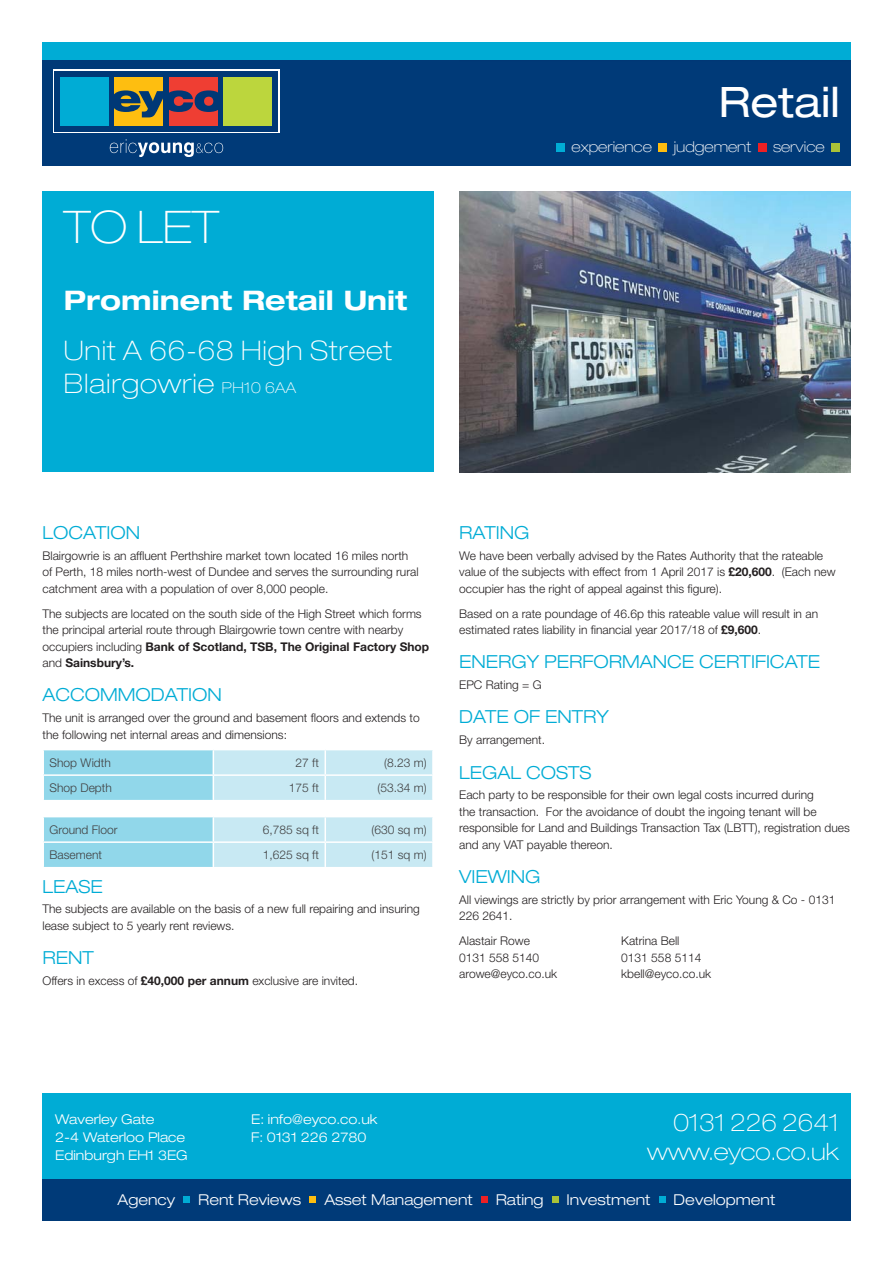
<style>
.page{position:relative;width:893px;height:1263px;background:#fff}
.page>*{position:absolute;margin:0;border:0;box-sizing:border-box;transform-origin:0 0}
.t1{font:100 expanded 45px "Helvetica Neue LT Std";color:#fff}
.t2{font:expanded 42px "Helvetica Neue LT Std";color:#fff}
.t3{font:100 expanded 27px/33px "Helvetica Neue LT Std";letter-spacing:.03em;color:#fff}
.t4{font:700 expanded 27px "Helvetica Neue LT Std";color:#fff}
.t5{font:100 expanded 24px/28.5px "Helvetica Neue LT Std";color:#fff;text-align:right}
.t6{font:300 expanded 18px "Helvetica Neue LT Std";color:#00acd5}
.t7{font:300 expanded 15px "Helvetica Neue LT Std";color:#fff}
.t8{font:100 expanded 15px "Helvetica Neue LT Std";color:#fff}
.t9{font:300 expanded 13.5px/18px "Helvetica Neue LT Std";color:#fff}
.t10{font:300 12px/16.5px "Helvetica Neue LT Std";color:#231f20}
.t11{font:300 12px "Helvetica Neue LT Std";color:#404041}
.s1{font-size:15px}
.s2{font-weight:700}
</style>
<div class="page">
<div style="left:42px;top:1094px;width:808px;height:85px;background:#00acd5"></div>
<div style="left:42px;top:1179px;width:808px;height:41px;background:#003a78"></div>
<div style="left:42px;top:60px;width:808px;height:106px;background:#003a78"></div>
<div style="left:183px;top:1197px;width:7px;height:6px;background:#00acd5"></div>
<svg style="left:310px;top:1197px;width:6px;height:6px"></svg>
<svg style="left:481px;top:1197px;width:6px;height:6px"></svg>
<svg style="left:552px;top:1197px;width:6px;height:6px"></svg>
<svg style="left:659px;top:1197px;width:6px;height:6px"></svg>
<div style="left:115px;top:77px;width:48px;height:49px;background:#febe10"></div>
<div style="left:169px;top:77px;width:48px;height:49px;background:#ef3e33"></div>
<div style="left:60px;top:77px;width:49px;height:49px;background:#00acd5"></div>
<div style="left:223px;top:77px;width:49px;height:49px;background:#bcd63d"></div>
<svg style="left:110px;top:139px;width:113px;height:18px"></svg>
<svg style="left:114px;top:90px;width:104px;height:27px"></svg>
<div style="left:556px;top:143px;width:9px;height:9px;background:#00acd5"></div>
<div style="left:658px;top:143px;width:9px;height:9px;background:#febd10"></div>
<div style="left:758px;top:143px;width:8px;height:9px;background:#ed2024"></div>
<div style="left:831px;top:143px;width:9px;height:9px;background:#aac237"></div>
<div style="left:42px;top:43px;width:808px;height:17px;background:#00acd5"></div>
<div style="left:42px;top:191px;width:392px;height:281px;background:#00acd5"></div>
<img style="left:459px;top:191px;width:391px;height:281px">
<svg style="left:43px;top:750px;width:390px;height:50px;background:#b3e2ef"></svg>
<hr style="left:325px;top:774px;width:109px;height:2px;background:#fff">
<hr style="left:324px;top:776px;width:2px;height:24px;background:#fff">
<hr style="left:432px;top:776px;width:2px;height:24px;background:#fff">
<svg style="left:43px;top:817px;width:390px;height:50px;background:#b3e2ef"></svg>
<hr style="left:325px;top:841px;width:109px;height:2px;background:#fff">
<hr style="left:324px;top:843px;width:2px;height:24px;background:#fff">
<hr style="left:432px;top:843px;width:2px;height:24px;background:#fff">
<h2 class="t2" style="left:718px;top:87px;width:123px">Retail</h2>
<h1 class="t1" style="left:64px;top:211px;width:156px">TO LET</h1>
<h3 class="t4" style="left:64px;top:290px;width:345px">Prominent Retail Unit</h3>
<h3 class="t3" style="left:64px;top:337px;width:330px">Unit A 66-68 High Street<br>Blairgowrie <span class="s1">PH10 6AA</span></h3>
<p class="t8" style="left:571px;top:141px;width:82px">experience</p>
<p class="t8" style="left:674px;top:141px;width:79px">judgement</p>
<p class="t8" style="left:773px;top:141px;width:53px">service</p>
<h3 class="t6" style="left:42px;top:526px;width:99px">LOCATION</h3>
<p class="t10" style="left:42px;top:548px;width:378px">Blairgowrie is an affluent Perthshire market town located 16 miles north of Perth, 18 miles north-west of Dundee and serves the surrounding rural catchment area with a population of over 8,000 people.</p>
<p class="t10" style="left:42px;top:606px;width:388px">The subjects are located on the south side of the High Street which forms the principal arterial route through Blairgowrie town centre with nearby occupiers including <span class="s2">Bank of Scotland, TSB, The Original Factory Shop </span>and <span class="s2">Sainsbury’s.</span></p>
<h3 class="t6" style="left:42px;top:689px;width:181px">ACCOMMODATION</h3>
<p class="t10" style="left:42px;top:711px;width:379px">The unit is arranged over the ground and basement floors and extends to the following net internal areas and dimensions:</p>
<p class="t11" style="left:50px;top:758px;width:63px">Shop Width</p>
<p class="t11" style="left:296px;top:758px;width:25px">27 ft</p>
<p class="t11" style="left:384px;top:758px;width:44px">(8.23 m)</p>
<p class="t11" style="left:50px;top:784px;width:64px">Shop Depth</p>
<p class="t11" style="left:289px;top:784px;width:32px">175 ft</p>
<p class="t11" style="left:377px;top:784px;width:51px">(53.34 m)</p>
<p class="t11" style="left:50px;top:825px;width:70px">Ground Floor</p>
<p class="t11" style="left:263px;top:825px;width:58px">6,785 sq ft</p>
<p class="t11" style="left:371px;top:825px;width:57px">(630 sq m)</p>
<p class="t11" style="left:50px;top:851px;width:54px">Basement</p>
<p class="t11" style="left:263px;top:851px;width:58px">1,625 sq ft</p>
<p class="t11" style="left:371px;top:851px;width:57px">(151 sq m)</p>
<h3 class="t6" style="left:42px;top:880px;width:62px">LEASE</h3>
<p class="t10" style="left:42px;top:902px;width:379px">The subjects are available on the basis of a new full repairing and insuring lease subject to 5 yearly rent reviews.</p>
<h3 class="t6" style="left:42px;top:951px;width:53px">RENT</h3>
<p class="t10" style="left:42px;top:974px;width:317px">Offers in excess of <span class="s2">£40,000 per annum</span> exclusive are invited.</p>
<h3 class="t6" style="left:459px;top:526px;width:72px">RATING</h3>
<p class="t10" style="left:459px;top:548px;width:378px">We have been verbally advised by the Rates Authority that the rateable value of the subjects with effect from 1 April 2017 is <span class="s2">£20,600</span>. (Each new occupier has the right of appeal against this figure).</p>
<p class="t10" style="left:459px;top:606px;width:360px">Based on a rate poundage of 46.6p this rateable value will result in an estimated rates liability in financial year 2017/18 of <span class="s2">£9,600</span>.</p>
<h3 class="t6" style="left:459px;top:656px;width:363px">ENERGY PERFORMANCE CERTIFICATE</h3>
<p class="t10" style="left:459px;top:678px;width:84px">EPC Rating = G</p>
<h3 class="t6" style="left:459px;top:711px;width:151px">DATE OF ENTRY</h3>
<p class="t10" style="left:459px;top:733px;width:87px">By arrangement.</p>
<h3 class="t6" style="left:459px;top:766px;width:134px">LEGAL COSTS</h3>
<p class="t10" style="left:459px;top:788px;width:392px">Each party to be responsible for their own legal costs incurred during<br>the transaction. For the avoidance of doubt the ingoing tenant will be responsible for Land and Buildings Transaction Tax (LBTT), registration dues and any VAT payable thereon.</p>
<h3 class="t6" style="left:459px;top:870px;width:83px">VIEWING</h3>
<p class="t10" style="left:459px;top:893px;width:378px">All viewings are strictly by prior arrangement with Eric Young &amp; Co - 0131<br>226 2641.</p>
<p class="t10" style="left:459px;top:934px;width:72px">Alastair Rowe</p>
<p class="t10" style="left:621px;top:934px;width:60px">Katrina Bell</p>
<p class="t10" style="left:459px;top:951px;width:82px">0131 558 5140</p>
<p class="t10" style="left:621px;top:951px;width:82px">0131 558 5114</p>
<p class="t10" style="left:459px;top:967px;width:99px">arowe@eyco.co.uk</p>
<p class="t10" style="left:621px;top:967px;width:91px">kbell@eyco.co.uk</p>
<p class="t9" style="left:55px;top:1112px;width:134px">Waverley Gate<br>2-4 Waterloo Place<br>Edinburgh EH1 3EG</p>
<p class="t9" style="left:251px;top:1112px;width:128px">E: info@eyco.co.uk<br>F: 0131 226 2780</p>
<h3 class="t5" style="left:647px;top:1111px;width:194px">0131 226 2641 www.eyco.co.uk</h3>
<p class="t7" style="left:118px;top:1194px;width:59px">Agency</p>
<p class="t7" style="left:198px;top:1194px;width:105px">Rent Reviews</p>
<p class="t7" style="left:324px;top:1194px;width:150px">Asset Management</p>
<p class="t7" style="left:496px;top:1194px;width:49px">Rating</p>
<p class="t7" style="left:567px;top:1194px;width:85px">Investment</p>
<p class="t7" style="left:674px;top:1194px;width:103px">Development</p>
</div>
